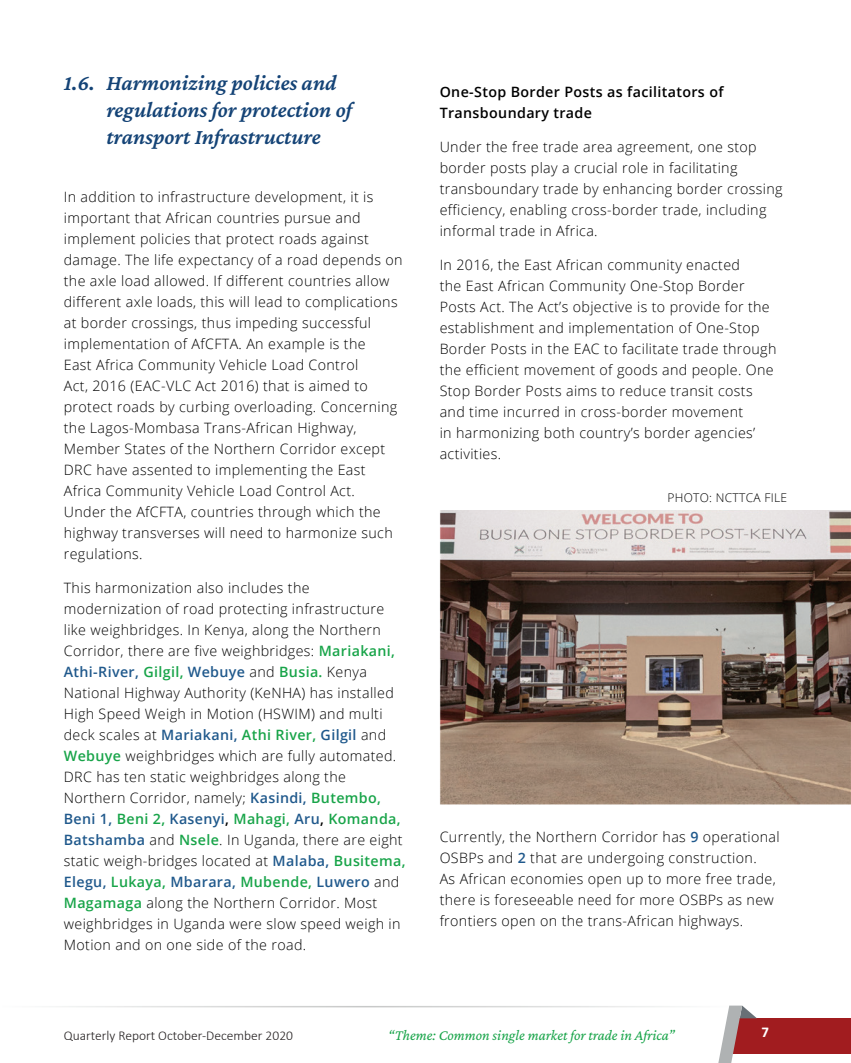
<style>
.page{position:relative;width:851px;height:1063px;background:#fff}
.page>*{position:absolute;margin:0;border:0;box-sizing:border-box;transform-origin:0 0}
.t1{font:italic 600 22.5px/27px "Crimson Pro";color:#144376}
.t2{font:italic 15px "Crimson Pro";color:#18a449}
.t3{font:700 15px "Calibri";color:#fff}
.t4{font:300 14.25px/21px "Open Sans";letter-spacing:.025em;color:#010101}
.t5{font:600 14.25px/21px "Open Sans";letter-spacing:.025em;color:#010101}
.t6{font:300 13.5px "Calibri";color:#231f20}
.t7{font:300 12px "Open Sans";letter-spacing:.025em;color:#010101}
.s1{font-weight:600;color:#18a449}
.s2{font-weight:600;color:#20598c}
.s3{font-weight:600}
</style>
<div class="page">
<div style="left:730px;top:1018px;width:120px;height:35px;background:#a11c1f"></div>
<svg style="left:718px;top:1006px;width:38px;height:57px"></svg>
<img style="left:439px;top:510px;width:411px;height:295px">
<h1 class="t1" style="left:106px;top:69px;width:247px;text-indent:-43px">1.6. Harmonizing policies and regulations for protection of transport Infrastructure</h1>
<p class="t4" style="left:64px;top:186px;width:340px">In addition to infrastructure development, it is important that African countries pursue and implement policies that protect roads against damage. The life expectancy of a road depends on the axle load allowed. If different countries allow different axle loads, this will lead to complications at border crossings, thus impeding successful implementation of AfCFTA. An example is the<br>East Africa Community Vehicle Load Control<br>Act, 2016 (EAC-VLC Act 2016) that is aimed to protect roads by curbing overloading. Concerning the Lagos-Mombasa Trans-African Highway, Member States of the Northern Corridor except DRC have assented to implementing the East Africa Community Vehicle Load Control Act.<br>Under the AfCFTA, countries through which the highway transverses will need to harmonize such regulations.</p>
<p class="t4" style="left:64px;top:577px;width:343px">This harmonization also includes the modernization of road protecting infrastructure like weighbridges. In Kenya, along the Northern Corridor, there are five weighbridges: <span class="s1">Mariakani, </span><span class="s2">Athi-River,</span> <span class="s1">Gilgil,</span> <span class="s2">Webuye</span> and <span class="s1">Busia.</span> Kenya National Highway Authority (KeNHA) has installed High Speed Weigh in Motion (HSWIM) and multi deck scales at <span class="s2">Mariakani,</span> <span class="s1">Athi River,</span> <span class="s2">Gilgil</span> and <span class="s1">Webuye</span> weighbridges which are fully automated.<br>DRC has ten static weighbridges along the Northern Corridor, namely; <span class="s2">Kasindi,</span> <span class="s1">Butembo, </span><span class="s2">Beni 1,</span> <span class="s1">Beni 2,</span> <span class="s2">Kasenyi</span><span class="s3">,</span> <span class="s1">Mahagi,</span> <span class="s2">Aru</span><span class="s3">,</span> <span class="s1">Komanda, </span><span class="s2">Batshamba</span> and <span class="s1">Nsele</span>. In Uganda, there are eight static weigh-bridges located at <span class="s2">Malaba,</span> <span class="s1">Busitema, </span><span class="s2">Elegu,</span> <span class="s1">Lukaya,</span> <span class="s2">Mbarara,</span> <span class="s1">Mubende,</span> <span class="s2">Luwero</span> and <span class="s1">Magamaga</span> along the Northern Corridor. Most weighbridges in Uganda were slow speed weigh in Motion and on one side of the road.</p>
<p class="t5" style="left:439px;top:81px;width:285px">One-Stop Border Posts as facilitators of<br>Transboundary trade</p>
<p class="t4" style="left:439px;top:136px;width:344px">Under the free trade area agreement, one stop border posts play a crucial role in facilitating transboundary trade by enhancing border crossing efficiency, enabling cross-border trade, including informal trade in Africa.</p>
<p class="t4" style="left:439px;top:254px;width:338px">In 2016, the East African community enacted<br>the East African Community One-Stop Border Posts Act. The Act’s objective is to provide for the establishment and implementation of One-Stop Border Posts in the EAC to facilitate trade through the efficient movement of goods and people. One Stop Border Posts aims to reduce transit costs and time incurred in cross-border movement<br>in harmonizing both country’s border agencies’ activities.</p>
<p class="t7" style="left:667px;top:489px;width:121px">PHOTO: NCTTCA FILE</p>
<p class="t4" style="left:439px;top:826px;width:341px">Currently, the Northern Corridor has <span class="s2">9</span> operational OSBPs and <span class="s2">2</span> that are undergoing construction.<br>As African economies open up to more free trade, there is foreseeable need for more OSBPs as new frontiers open on the trans-African highways.</p>
<p class="t6" style="left:64px;top:1027px;width:231px">Quarterly Report October-December 2020</p>
<p class="t2" style="left:388px;top:1025px;width:288px">“Theme: Common single market for trade in Africa”</p>
<p class="t3" style="left:761px;top:1022px;width:9px">7</p>
</div>
